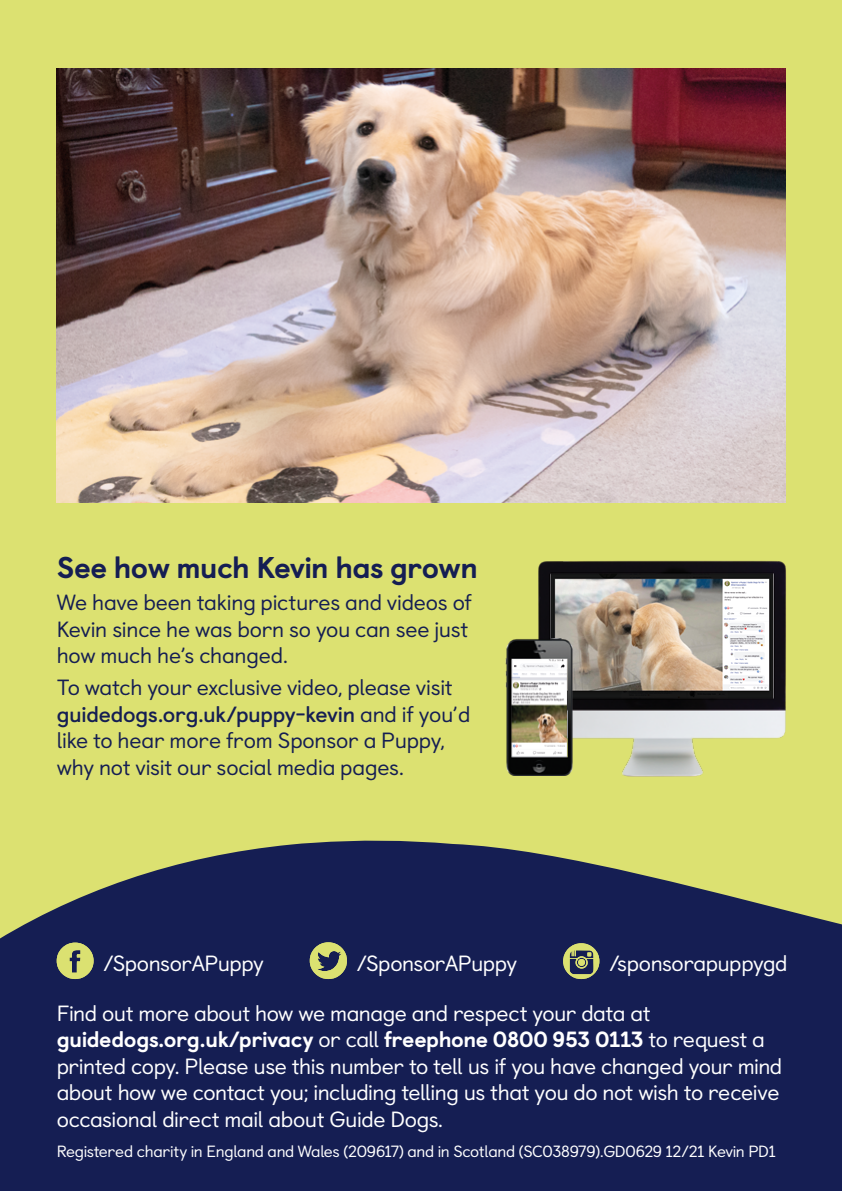
<style>
.page{position:relative;width:842px;height:1191px;background:#dce171}
.page>*{position:absolute;margin:0;border:0;box-sizing:border-box;transform-origin:0 0}
.t1{font:800 30px "Castledown";letter-spacing:-.025em;color:#151e53}
.note2{font:22px/26.4px "Castledown";letter-spacing:-.025em;color:#fff}
.p_main{font:22px/26.4px "Castledown";letter-spacing:-.01em;color:#151e53}
.p1_main{font:22px "Castledown";letter-spacing:-.02em;color:#fff}
.note2-2{font:16.2px "Castledown";letter-spacing:-.025em;color:#fff}
.s1{font-weight:700}
.s2{font-weight:800}
</style>
<div class="page">
<svg style="left:0;top:840px;width:842px;height:351px;background:#272f55"></svg>
<img style="left:57px;top:68px;width:728px;height:434px">
<img style="left:511px;top:560px;width:275px;height:217px">
<img style="left:505px;top:638px;width:68px;height:137px">
<img style="left:57px;top:942px;width:37px;height:37px">
<img style="left:310px;top:942px;width:37px;height:37px">
<img style="left:563px;top:943px;width:36px;height:36px">
<h3 class="t1" style="left:57px;top:543px;width:423px">See how much Kevin has grown</h3>
<p class="p_main" style="left:57px;top:587px;width:417px">We have been taking pictures and videos of<br>Kevin since he was born so you can see just how much he’s changed.</p>
<p class="p_main" style="left:57px;top:672px;width:415px">To watch your exclusive video, please visit <span class="s1">guidedogs.org.uk/puppy-kevin</span> and if you’d like to hear more from Sponsor a Puppy, why not visit our social media pages.</p>
<p class="p1_main" style="left:104px;top:945px;width:162px">/SponsorAPuppy</p>
<p class="p1_main" style="left:357px;top:945px;width:162px">/SponsorAPuppy</p>
<p class="p1_main" style="left:609px;top:945px;width:180px">/sponsorapuppygd</p>
<p class="note2" style="left:57px;top:998px;width:727px">Find out more about how we manage and respect your data at <span class="s2">guidedogs.org.uk/privacy</span> or call <span class="s2">freephone 0800 953 0113</span> to request a printed copy. Please use this number to tell us if you have changed your mind about how we contact you; including telling us that you do not wish to receive occasional direct mail about Guide Dogs.</p>
<p class="note2-2" style="left:57px;top:1139px;width:721px">Registered charity in England and Wales (209617) and in Scotland (SC038979).GD0629 12/21 Kevin PD1</p>
</div>
